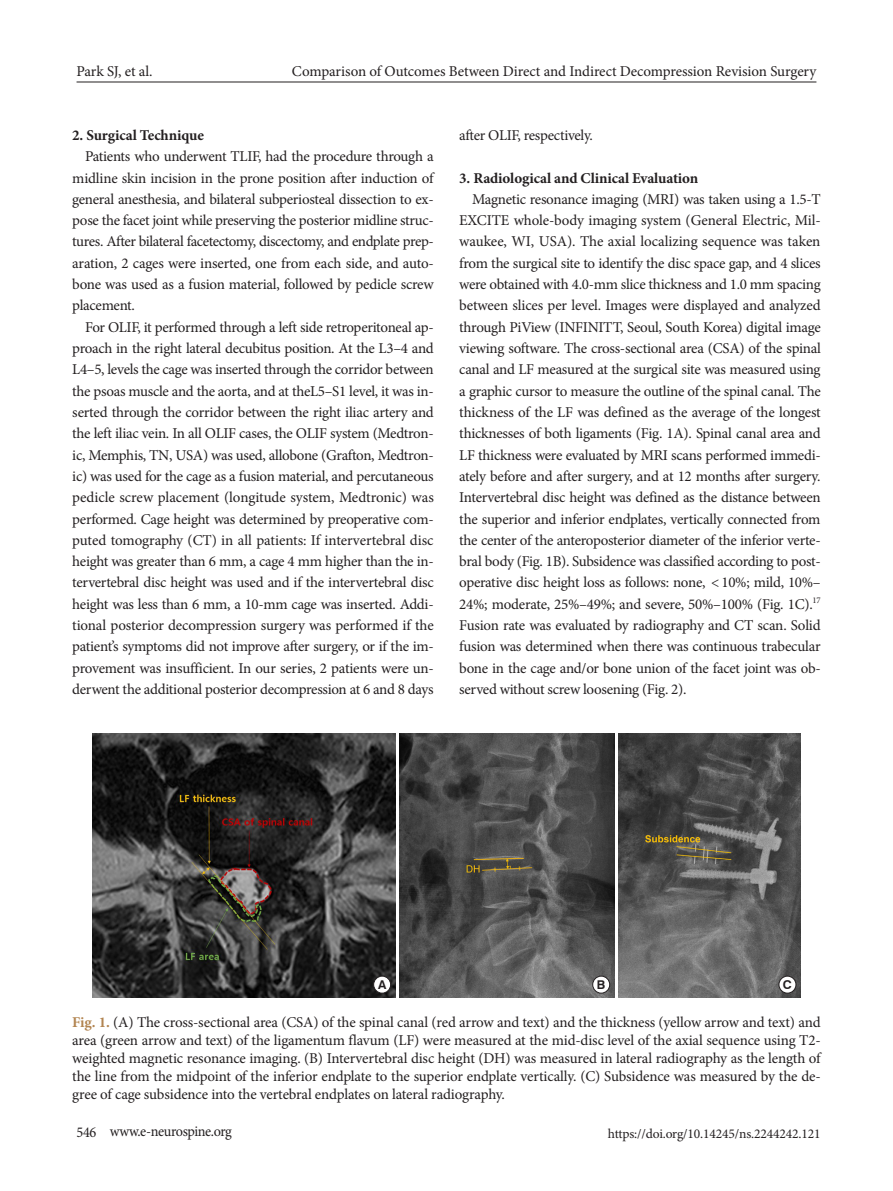
<style>
.page{position:relative;width:893px;height:1191px;background:#fff}
.page>*{position:absolute;margin:0;border:0;box-sizing:border-box;transform-origin:0 0}
.본문{font:15px/21.3px "Minion Pro";letter-spacing:-.02em;color:#231f20;text-align:justify}
.표그림캡션{font:15px/18px "Minion Pro";letter-spacing:-.01em;color:#231f20;text-align:justify}
.중제목{font:700 15px "Minion Pro";letter-spacing:-.01em;color:#231f20}
.본문-2{font:15px "Minion Pro";letter-spacing:-.02em;color:#231f20;scale:.95 1}
.doi_번호{font:13.5px "Minion Pro";letter-spacing:-.01em;color:#231f20}
.t1{font:700 12.15px "Swiss 721 BT";color:#231f20}
.s1{font-weight:700;color:#b28450}
</style>
<div class="page">
<hr style="left:77px;top:82px;width:739px;height:1px;background:#231f20">
<img style="left:93px;top:734px;width:302px;height:263px">
<img style="left:399px;top:734px;width:215px;height:263px">
<img style="left:618px;top:734px;width:182px;height:263px">
<div style="left:374px;top:976px;width:17px;height:17px;background:#fff;border-radius:50%"></div>
<div style="left:373px;top:976px;width:18px;height:17px;border:1px solid #231f20;border-radius:50%"></div>
<div style="left:593px;top:976px;width:17px;height:17px;background:#fff;border-radius:50%"></div>
<div style="left:592px;top:976px;width:18px;height:17px;border:1px solid #231f20;border-radius:50%"></div>
<div style="left:779px;top:976px;width:17px;height:17px;background:#fff;border-radius:50%"></div>
<div style="left:779px;top:976px;width:17px;height:17px;border:1px solid #231f20;border-radius:50%"></div>
<p class="본문" style="left:77px;top:61px;width:78px">Park SJ, et al.</p>
<p class="본문" style="left:292px;top:61px;width:526px">Comparison of Outcomes Between Direct and Indirect Decompression Revision Surgery</p>
<p class="중제목" style="left:72px;top:125px;width:133px">2. Surgical Technique</p>
<p class="본문" style="left:72px;top:146px;width:363px;text-indent:13px">Patients who underwent TLIF, had the procedure through a midline skin incision in the prone position after induction of general anesthesia, and bilateral subperiosteal dissection to ex&shy;pose the facet joint while preserving the posterior midline struc&shy;tures. After bilateral facetectomy, discectomy, and endplate prep&shy;aration, 2 cages were inserted, one from each side, and auto&shy;bone was used as a fusion material, followed by pedicle screw placement.</p>
<p class="본문" style="left:72px;top:316px;width:363px;text-indent:13px">For OLIF, it performed through a left side retroperitoneal ap&shy;proach in the right lateral decubitus position. At the L3–4 and L4–5, levels the cage was inserted through the corridor between the psoas muscle and the aorta, and at theL5–S1 level, it was in&shy;serted through the corridor between the right iliac artery and the left iliac vein. In all OLIF cases, the OLIF system (Medtron&shy;ic, Memphis, TN, USA) was used, allobone (Grafton, Medtron&shy;ic) was used for the cage as a fusion material, and percutaneous pedicle screw placement (longitude system, Medtronic) was performed. Cage height was determined by preoperative com&shy;puted tomography (CT) in all patients: If intervertebral disc height was greater than 6 mm, a cage 4 mm higher than the in&shy;tervertebral disc height was used and if the intervertebral disc height was less than 6 mm, a 10-mm cage was inserted. Addi&shy;tional posterior decompression surgery was performed if the patient’s symptoms did not improve after surgery, or if the im&shy;provement was insufficient. In our series, 2 patients were un&shy;derwent the additional posterior decompression at 6 and 8 days</p>
<p class="본문" style="left:459px;top:125px;width:135px">after OLIF, respectively.</p>
<p class="중제목" style="left:459px;top:167px;width:241px">3. Radiological and Clinical Evaluation</p>
<p class="본문" style="left:459px;top:188px;width:363px;text-indent:13px">Magnetic resonance imaging (MRI) was taken using a 1.5-T EXCITE whole-body imaging system (General Electric, Mil&shy;waukee, WI, USA). The axial localizing sequence was taken from the surgical site to identify the disc space gap, and 4 slices were obtained with 4.0-mm slice thickness and 1.0 mm spacing between slices per level. Images were displayed and analyzed through PiView (INFINITT, Seoul, South Korea) digital image viewing software. The cross-sectional area (CSA) of the spinal canal and LF measured at the surgical site was measured using a graphic cursor to measure the outline of the spinal canal. The thickness of the LF was defined as the average of the longest thicknesses of both ligaments (Fig. 1A). Spinal canal area and LF thickness were evaluated by MRI scans performed immedi&shy;ately before and after surgery, and at 12 months after surgery.<br>Intervertebral disc height was defined as the distance between the superior and inferior endplates, vertically connected from the center of the anteroposterior diameter of the inferior verte&shy;bral body (Fig. 1B). Subsidence was classified according to post&shy;operative disc height loss as follows: none, &lt; 10%; mild, 10%– 24%; moderate, 25%–49%; and severe, 50%–100% (Fig. 1C).<sup>17<br></sup>Fusion rate was evaluated by radiography and CT scan. Solid fusion was determined when there was continuous trabecular bone in the cage and/or bone union of the facet joint was ob&shy;served without screw loosening (Fig. 2).</p>
<p class="t1" style="left:378px;top:977px;width:10px">A</p>
<p class="t1" style="left:597px;top:977px;width:10px">B</p>
<p class="t1" style="left:783px;top:977px;width:10px">C</p>
<p class="표그림캡션" style="left:72px;top:1013px;width:750px"><span class="s1">Fig. 1.</span> (A) The cross-sectional area (CSA) of the spinal canal (red arrow and text) and the thickness (yellow arrow and text) and area (green arrow and text) of the ligamentum flavum (LF) were measured at the mid-disc level of the axial sequence using T2- weighted magnetic resonance imaging. (B) Intervertebral disc height (DH) was measured in lateral radiography as the length of the line from the midpoint of the inferior endplate to the superior endplate vertically. (C) Subsidence was measured by the de&shy;gree of cage subsidence into the vertebral endplates on lateral radiography.</p>
<p class="본문-2" style="left:77px;top:1121px;width:165px">546 www.e-neurospine.org</p>
<p class="doi_번호" style="left:608px;top:1124px;width:214px">https://doi.org/10.14245/ns.2244242.121</p>
</div>
